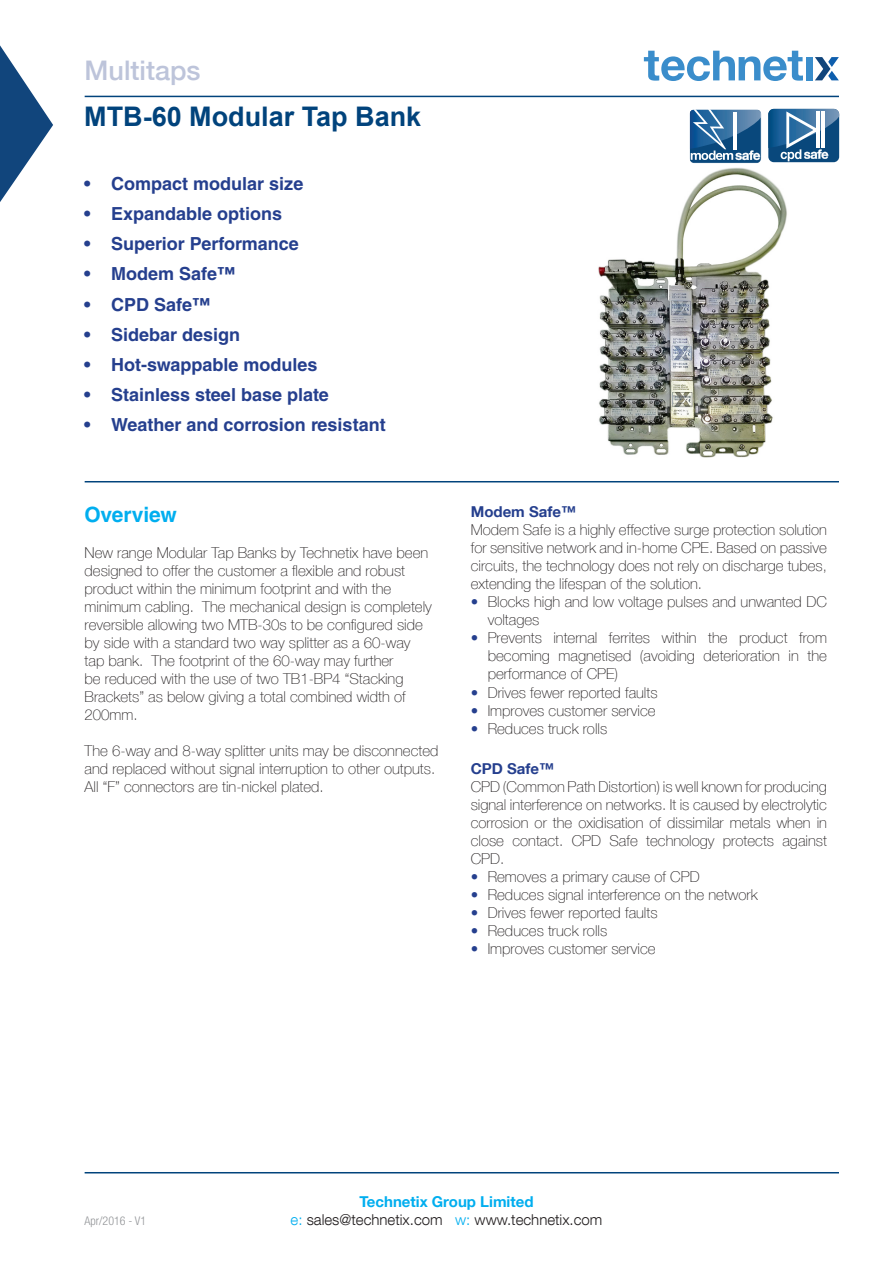
<style>
.page{position:relative;width:893px;height:1263px;background:#fff}
.page>*{position:absolute;margin:0;border:0;box-sizing:border-box;transform-origin:0 0}
.t1{font:700 27px "Arial";color:#01437c}
.t2{font:500 27px "Helvetica Neue LT Com";color:#bdc4da}
.t3{font:700 21px "Helvetica LT Std";color:#00aeef}
.t4{font:700 18px "Helvetica LT Std";color:#253f8e}
.t5{font:100 15px/18px "Helvetica Neue LT Com";color:#231f20}
.t6{font:300 15px "Helvetica Neue LT Com";color:#231f20}
.t7{font:700 15px "Helvetica Neue LT Com";color:#00aeef}
.t8{font:700 15px "Helvetica Neue LT Com";color:#253f8e}
.t9{font:300 condensed 12px "Helvetica Neue LT Com";color:#939598}
.s1{color:#253f8e}
.s2{color:#00aeef}
</style>
<div class="page">
<svg style="left:0;top:45px;width:53px;height:157px"></svg>
<svg style="left:815px;top:57px;width:24px;height:23px"></svg>
<svg style="left:644px;top:51px;width:159px;height:30px"></svg>
<div style="left:806px;top:57px;width:7px;height:23px;background:#3a8dcb"></div>
<hr style="left:85px;top:96px;width:754px;height:1px;background:#01437c">
<hr style="left:85px;top:1172px;width:754px;height:1px;background:#01437c">
<hr style="left:85px;top:481px;width:754px;height:1px;background:#01437c">
<img style="left:598px;top:168px;width:189px;height:290px">
<svg style="left:768px;top:109px;width:71px;height:52px"></svg>
<div style="left:689px;top:109px;width:72px;height:54px;background:#09487c;border-radius:6px"></div>
<svg style="left:691px;top:111px;width:69px;height:49px"></svg>
<div style="left:689px;top:109px;width:73px;height:55px;border:1px solid #fff"></div>
<h1 class="t2" style="left:85px;top:55px;width:118px">Multitaps</h1>
<h1 class="t1" style="left:84px;top:98px;width:339px">MTB-60 Modular Tap Bank</h1>
<p class="t4" style="left:84px;top:173px;width:221px">• Compact modular size</p>
<p class="t4" style="left:84px;top:203px;width:199px">• Expandable options</p>
<p class="t4" style="left:84px;top:233px;width:216px">• Superior Performance</p>
<p class="t4" style="left:84px;top:263px;width:152px">• Modem Safe™</p>
<p class="t4" style="left:84px;top:293px;width:127px">• CPD Safe™</p>
<p class="t4" style="left:84px;top:323px;width:158px">• Sidebar design</p>
<p class="t4" style="left:84px;top:353px;width:235px">• Hot-swappable modules</p>
<p class="t4" style="left:84px;top:383px;width:246px">• Stainless steel base plate</p>
<p class="t4" style="left:84px;top:413px;width:303px">• Weather and corrosion resistant</p>
<h2 class="t3" style="left:85px;top:502px;width:94px">Overview</h2>
<p class="t5" style="left:85px;top:544px;width:349px">New range Modular Tap Banks by Technetix have been designed to offer the customer a flexible and robust product within the minimum footprint and with the minimum cabling. The mechanical design is completely reversible allowing two MTB-30s to be configured side by side with a standard two way splitter as a 60-way tap bank. The footprint of the 60-way may further<br>be reduced with the use of two TB1-BP4 “Stacking Brackets” as below giving a total combined width of 200mm.</p>
<p class="t5" style="left:85px;top:742px;width:355px">The 6-way and 8-way splitter units may be disconnected and replaced without signal interruption to other outputs.<br>All “F” connectors are tin-nickel plated.</p>
<p class="t8" style="left:471px;top:503px;width:107px">Modem Safe™</p>
<p class="t5" style="left:471px;top:521px;width:358px;text-align:justify">Modem Safe is a highly effective surge protection solution for sensitive network and in-home CPE. Based on passive circuits, the technology does not rely on discharge tubes, extending the lifespan of the solution.</p>
<p class="t5" style="left:488px;top:593px;width:341px;text-indent:-17px"><span class="s1">•</span> Blocks high and low voltage pulses and unwanted DC voltages</p>
<p class="t5" style="left:488px;top:629px;width:341px;text-align:justify;text-indent:-17px"><span class="s1">•</span> Prevents internal ferrites within the product from becoming magnetised (avoiding deterioration in the performance of CPE)</p>
<p class="t5" style="left:471px;top:683px;width:188px"><span class="s1">•</span> Drives fewer reported faults</p>
<p class="t5" style="left:471px;top:701px;width:186px"><span class="s1">•</span> Improves customer service</p>
<p class="t5" style="left:471px;top:719px;width:138px"><span class="s1">•</span> Reduces truck rolls</p>
<p class="t8" style="left:471px;top:759px;width:85px">CPD Safe™</p>
<p class="t5" style="left:471px;top:778px;width:358px;text-align:justify">CPD (Common Path Distortion) is well known for producing signal interference on networks. It is caused by electrolytic corrosion or the oxidisation of dissimilar metals when in close contact. CPD Safe technology protects against CPD.</p>
<p class="t5" style="left:471px;top:868px;width:230px"><span class="s1">•</span> Removes a primary cause of CPD</p>
<p class="t5" style="left:471px;top:886px;width:288px"><span class="s1">•</span> Reduces signal interference on the network</p>
<p class="t5" style="left:471px;top:904px;width:188px"><span class="s1">•</span> Drives fewer reported faults</p>
<p class="t5" style="left:471px;top:922px;width:138px"><span class="s1">•</span> Reduces truck rolls</p>
<p class="t5" style="left:471px;top:940px;width:186px"><span class="s1">•</span> Improves customer service</p>
<p class="t7" style="left:359px;top:1192px;width:176px">Technetix Group Limited</p>
<p class="t9" style="left:85px;top:1214px;width:63px">Apr/2016 - V1</p>
<p class="t6" style="left:291px;top:1210px;width:313px"><span class="s2">e:</span> sales@technetix.com <span class="s2">w:</span> www.technetix.com</p>
</div>
